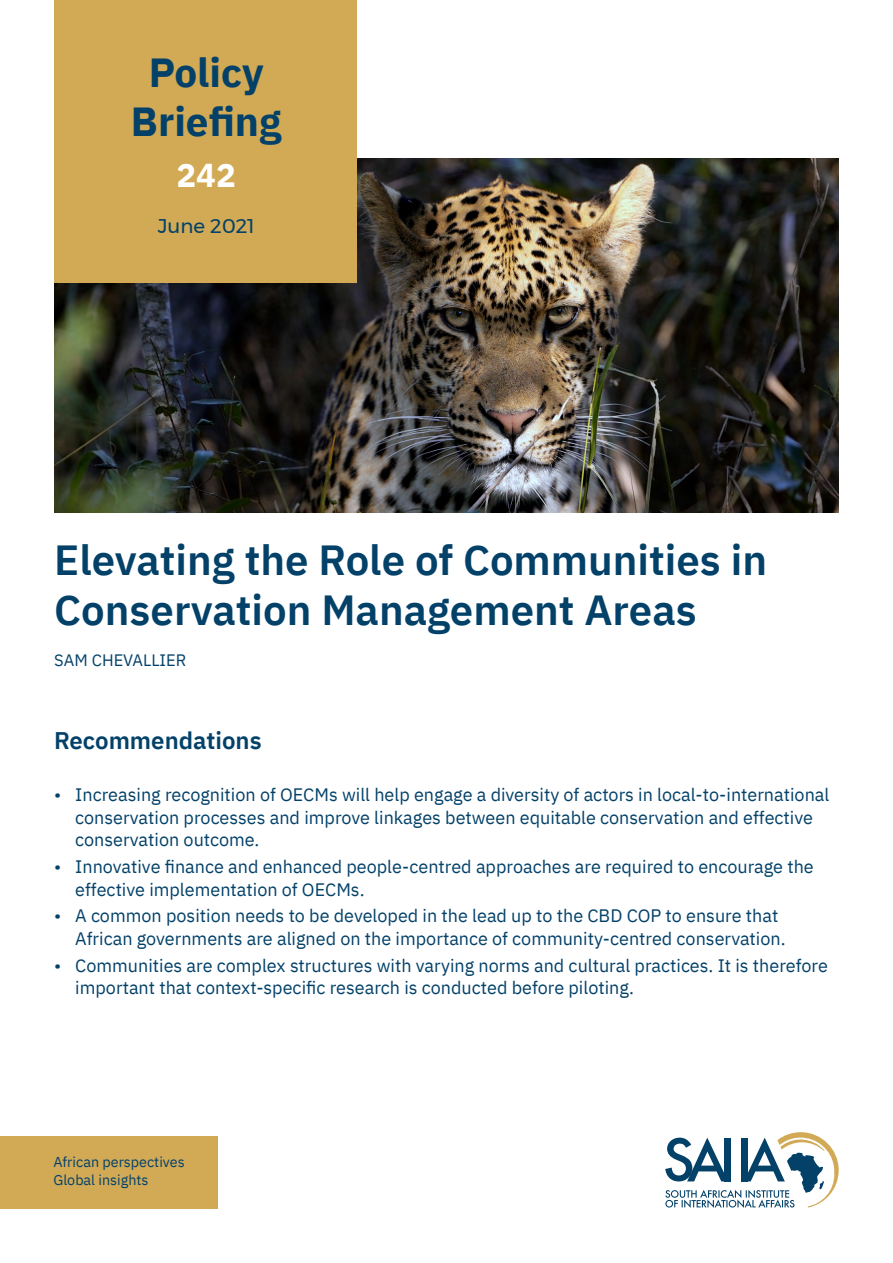
<style>
.page{position:relative;width:893px;height:1263px;background:#fff}
.page>*{position:absolute;margin:0;border:0;box-sizing:border-box;transform-origin:0 0}
.t1{font:600 42px/50.4px "IBM Plex Sans";color:#034169}
.t2{font:700 40.5px/48.6px "IBM Plex Sans";color:#034169;text-align:center}
.t3{font:700 33px "IBM Plex Sans";color:#fff}
.t4{font:600 24px "IBM Plex Sans";color:#034169}
.t5{font:19.8px "Montserrat";color:#034169}
.t6{font:18px/22.5px "IBM Plex Sans";color:#034169}
.t7{font:16.5px "IBM Plex Sans";color:#034169}
.t8{font:14.4px/17.2px "IBM Plex Sans";color:#034169}
</style>
<div class="page">
<img style="left:54px;top:158px;width:785px;height:354px">
<svg style="left:665px;top:1132px;width:174px;height:76px"></svg>
<div style="left:0;top:1136px;width:218px;height:72px;background:#d2aa56"></div>
<div style="left:54px;top:0;width:303px;height:283px;background:#d2aa56"></div>
<h2 class="t2" style="left:131px;top:45px;width:152px">Policy<br>Briefing</h2>
<h3 class="t3" style="left:176px;top:149px;width:61px">242</h3>
<p class="t5" style="left:158px;top:210px;width:98px">June 2021</p>
<h1 class="t1" style="left:54px;top:531px;width:714px">Elevating the Role of Communities in<br>Conservation Management Areas</h1>
<p class="t7" style="left:54px;top:648px;width:134px">SAM CHEVALLIER</p>
<h3 class="t4" style="left:54px;top:722px;width:209px">Recommendations</h3>
<p class="t6" style="left:75px;top:782px;width:756px;text-indent:-21px">• Increasing recognition of OECMs will help engage a diversity of actors in local-to-international conservation processes and improve linkages between equitable conservation and effective conservation outcome.</p>
<p class="t6" style="left:75px;top:854px;width:740px;text-indent:-21px">• Innovative finance and enhanced people-centred approaches are required to encourage the effective implementation of OECMs.</p>
<p class="t6" style="left:75px;top:903px;width:712px;text-indent:-21px">• A common position needs to be developed in the lead up to the CBD COP to ensure that<br>African governments are aligned on the importance of community-centred conservation.</p>
<p class="t6" style="left:75px;top:952px;width:754px;text-indent:-21px">• Communities are complex structures with varying norms and cultural practices. It is therefore important that context-specific research is conducted before piloting.</p>
<p class="t8" style="left:53px;top:1152px;width:133px">African perspectives<br>Global insights</p>
</div>
